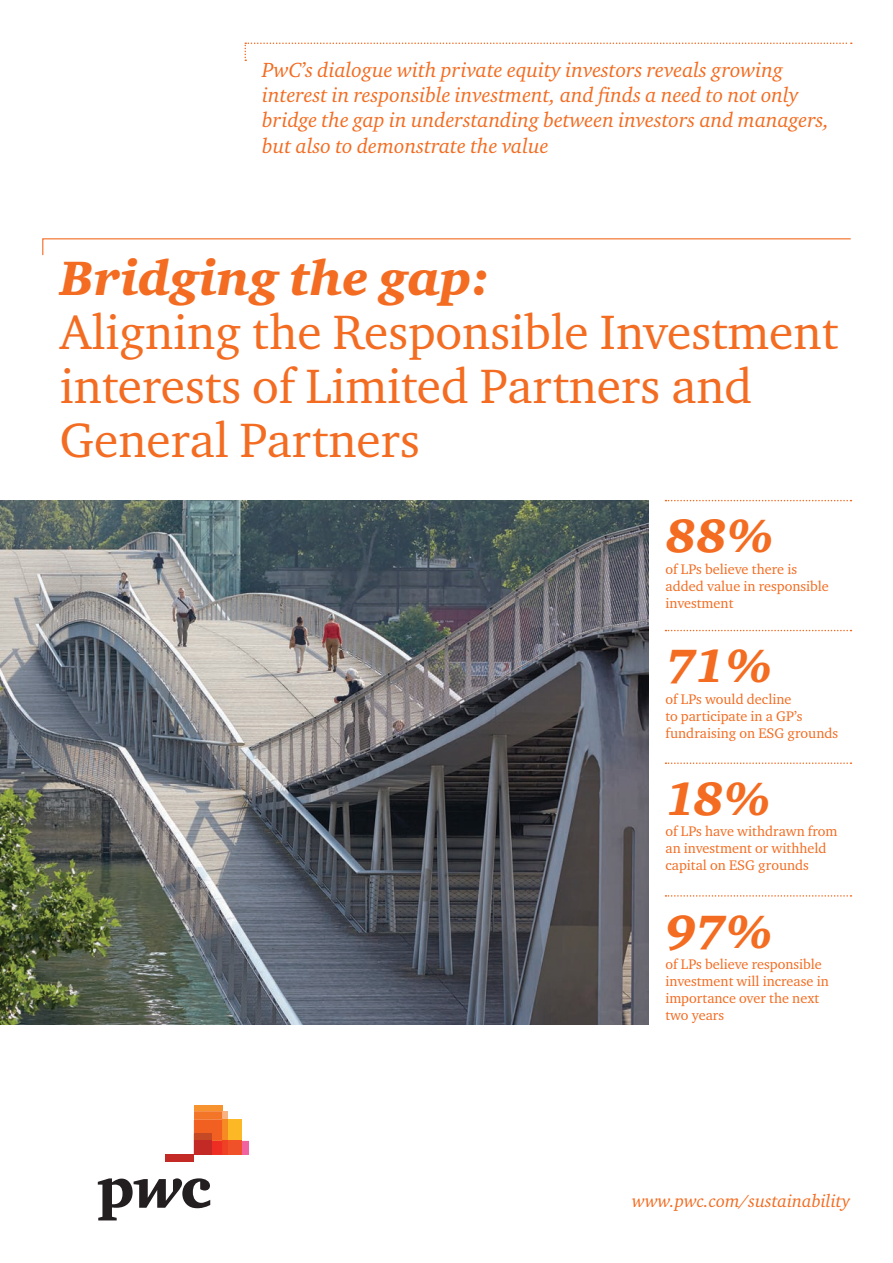
<style>
.page{position:relative;width:893px;height:1263px;background:#fff}
.page>*{position:absolute;margin:0;border:0;box-sizing:border-box;transform-origin:0 0}
.t1{font:49.5px/54px "Charter ITC";color:#f36c21}
.t2{font:49.5px "Charter ITC Blac Ital";color:#f36c21}
.t3{font:48px "Charter ITC Blac Ital";letter-spacing:-.025em;color:#f36c21}
.t4{font:italic 21px/25.2px "Charter ITC";color:#f36c21}
.t5{font:italic 18px "Charter ITC";color:#f36c21}
.t6{font:14.25px/17.1px "Charter ITC";color:#f36c21}
</style>
<div class="page">
<svg style="left:98px;top:1178px;width:112px;height:42px"></svg>
<div style="left:194px;top:1106px;width:28px;height:5px;background:#f7932e"></div>
<svg style="left:194px;top:1111px;width:55px;height:44px"></svg>
<div style="left:194px;top:1134px;width:18px;height:7px;background:#c54925"></div>
<div style="left:194px;top:1141px;width:18px;height:14px;background:#c32a25"></div>
<div style="left:166px;top:1155px;width:28px;height:7px;background:#c32a25"></div>
<img style="left:0;top:501px;width:648px;height:523px">
<svg style="left:42px;top:238px;width:809px;height:18px"></svg>
<svg style="left:244px;top:43px;width:608px;height:18px"></svg>
<svg style="left:665px;top:500px;width:186px;height:1px"></svg>
<svg style="left:665px;top:630px;width:186px;height:1px"></svg>
<svg style="left:665px;top:895px;width:186px;height:2px"></svg>
<svg style="left:665px;top:762px;width:186px;height:2px"></svg>
<h3 class="t4" style="left:262px;top:57px;width:569px">PwC’s dialogue with private equity investors reveals growing interest in responsible investment, and finds a need to not only bridge the gap in understanding between investors and managers, but also to demonstrate the value</h3>
<h1 class="t2" style="left:60px;top:248px;width:432px">Bridging the gap:</h1>
<h1 class="t1" style="left:60px;top:304px;width:780px">Aligning the Responsible Investment interests of Limited Partners and<br>General Partners</h1>
<h2 class="t3" style="left:665px;top:506px;width:110px">88%</h2>
<p class="t6" style="left:665px;top:560px;width:165px">of LPs believe there is added value in responsible investment</p>
<h2 class="t3" style="left:665px;top:636px;width:108px">71%</h2>
<p class="t6" style="left:665px;top:690px;width:174px">of LPs would decline<br>to participate in a GP’s fundraising on ESG grounds</p>
<h2 class="t3" style="left:665px;top:769px;width:107px">18%</h2>
<p class="t6" style="left:665px;top:822px;width:174px">of LPs have withdrawn from an investment or withheld capital on ESG grounds</p>
<h2 class="t3" style="left:665px;top:901px;width:109px">97%</h2>
<p class="t6" style="left:665px;top:955px;width:165px">of LPs believe responsible investment will increase in importance over the next two years</p>
<p class="t5" style="left:632px;top:1190px;width:220px">www.pwc.com/sustainability</p>
</div>
